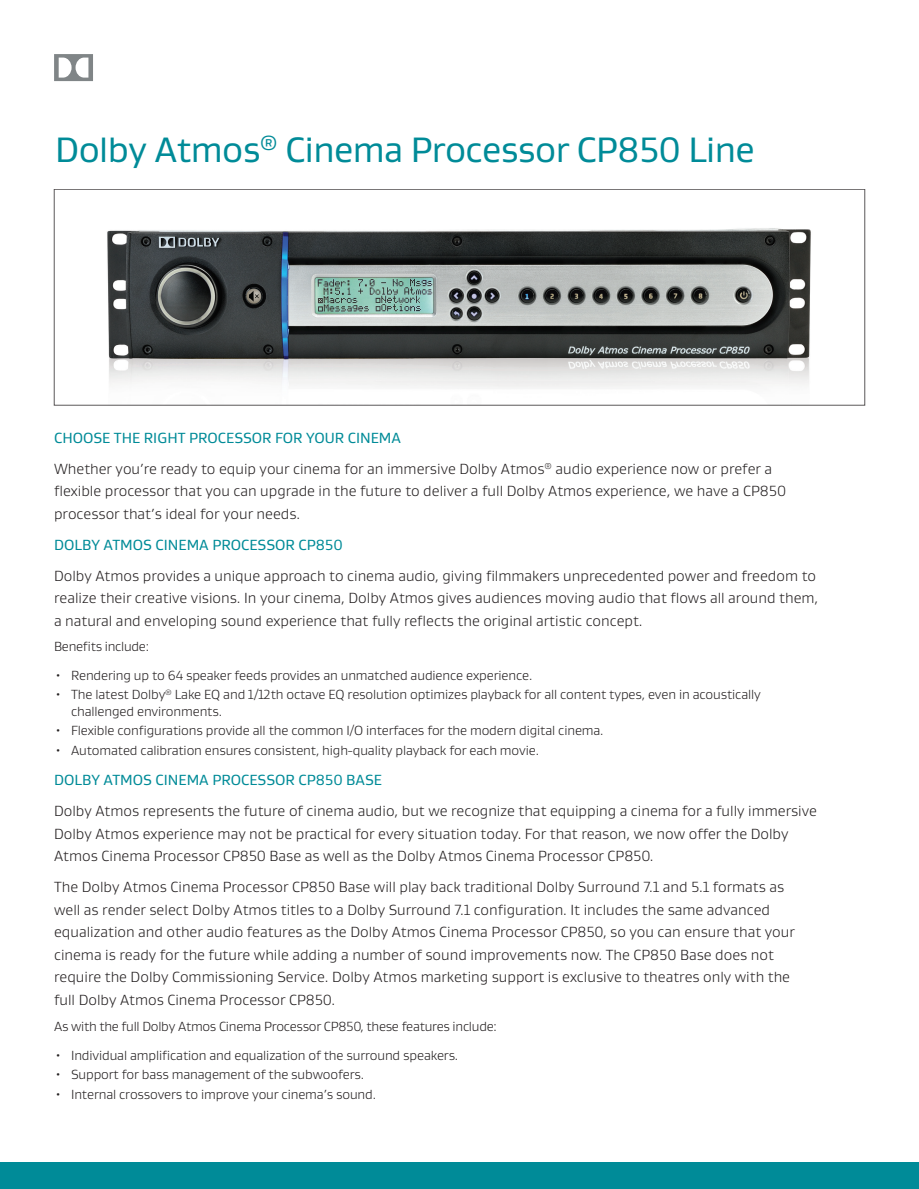
<style>
.page{position:relative;width:919px;height:1189px;background:#fff}
.page>*{position:absolute;margin:0;border:0;box-sizing:border-box;transform-origin:0 0}
.t1{font:36px "Dolby Gustan";letter-spacing:-.015em;color:#008b98}
.Body_Copy_Dolby_Gust{font:300 15px/22.5px "Dolby Gustan";color:#231f20}
.Body_Copy_Dolby_Gust-2{font:15px "Dolby Gustan";color:#008b98}
.Body_Copy_Dolby_Gust-3{font:300 13.5px/16.5px "Dolby Gustan";letter-spacing:-.01em;color:#231f20}
</style>
<div class="page">
<div style="left:0;top:1161px;width:918px;height:27px;background:#008b98"></div>
<svg style="left:54px;top:54px;width:39px;height:27px"></svg>
<img style="left:107px;top:228px;width:704px;height:160px">
<p class="t1" style="left:55px;top:126px;width:701px">Dolby Atmos<sup>®</sup> Cinema Processor CP850 Line</p>
<p class="Body_Copy_Dolby_Gust-2" style="left:54px;top:427px;width:348px">CHOOSE THE RIGHT PROCESSOR FOR YOUR CINEMA</p>
<p class="Body_Copy_Dolby_Gust" style="left:54px;top:456px;width:733px">Whether you’re ready to equip your cinema for an immersive Dolby Atmos<sup>®</sup> audio experience now or prefer a flexible processor that you can upgrade in the future to deliver a full Dolby Atmos experience, we have a CP850 processor that’s ideal for your needs.</p>
<p class="Body_Copy_Dolby_Gust-2" style="left:54px;top:534px;width:290px">DOLBY ATMOS CINEMA PROCESSOR CP850</p>
<p class="Body_Copy_Dolby_Gust" style="left:54px;top:564px;width:765px">Dolby Atmos provides a unique approach to cinema audio, giving filmmakers unprecedented power and freedom to realize their creative visions. In your cinema, Dolby Atmos gives audiences moving audio that flows all around them, a natural and enveloping sound experience that fully reflects the original artistic concept.</p>
<p class="Body_Copy_Dolby_Gust-3" style="left:54px;top:638px;width:96px">Benefits include:</p>
<p class="Body_Copy_Dolby_Gust-3" style="left:54px;top:666px;width:479px">• Rendering up to 64 speaker feeds provides an unmatched audience experience.</p>
<p class="Body_Copy_Dolby_Gust-3" style="left:71px;top:685px;width:691px;text-indent:-17px">• The latest Dolby<sup>®</sup> Lake EQ and 1/12th octave EQ resolution optimizes playback for all content types, even in acoustically challenged environments.</p>
<p class="Body_Copy_Dolby_Gust-3" style="left:54px;top:721px;width:551px">• Flexible configurations provide all the common I/O interfaces for the modern digital cinema.</p>
<p class="Body_Copy_Dolby_Gust-3" style="left:54px;top:741px;width:486px">• Automated calibration ensures consistent, high-quality playback for each movie.</p>
<p class="Body_Copy_Dolby_Gust-2" style="left:54px;top:770px;width:329px">DOLBY ATMOS CINEMA PROCESSOR CP850 BASE</p>
<p class="Body_Copy_Dolby_Gust" style="left:54px;top:799px;width:764px">Dolby Atmos represents the future of cinema audio, but we recognize that equipping a cinema for a fully immersive<br>Dolby Atmos experience may not be practical for every situation today. For that reason, we now offer the Dolby<br>Atmos Cinema Processor CP850 Base as well as the Dolby Atmos Cinema Processor CP850.</p>
<p class="Body_Copy_Dolby_Gust" style="left:54px;top:875px;width:741px">The Dolby Atmos Cinema Processor CP850 Base will play back traditional Dolby Surround 7.1 and 5.1 formats as well as render select Dolby Atmos titles to a Dolby Surround 7.1 configuration. It includes the same advanced equalization and other audio features as the Dolby Atmos Cinema Processor CP850, so you can ensure that your cinema is ready for the future while adding a number of sound improvements now. The CP850 Base does not require the Dolby Commissioning Service. Dolby Atmos marketing support is exclusive to theatres only with the full Dolby Atmos Cinema Processor CP850.</p>
<p class="Body_Copy_Dolby_Gust-3" style="left:54px;top:1018px;width:444px">As with the full Dolby Atmos Cinema Processor CP850, these features include:</p>
<p class="Body_Copy_Dolby_Gust-3" style="left:54px;top:1046px;width:405px">• Individual amplification and equalization of the surround speakers.</p>
<p class="Body_Copy_Dolby_Gust-3" style="left:54px;top:1065px;width:311px">• Support for bass management of the subwoofers.</p>
<p class="Body_Copy_Dolby_Gust-3" style="left:54px;top:1085px;width:323px">• Internal crossovers to improve your cinema’s sound.</p>
</div>
